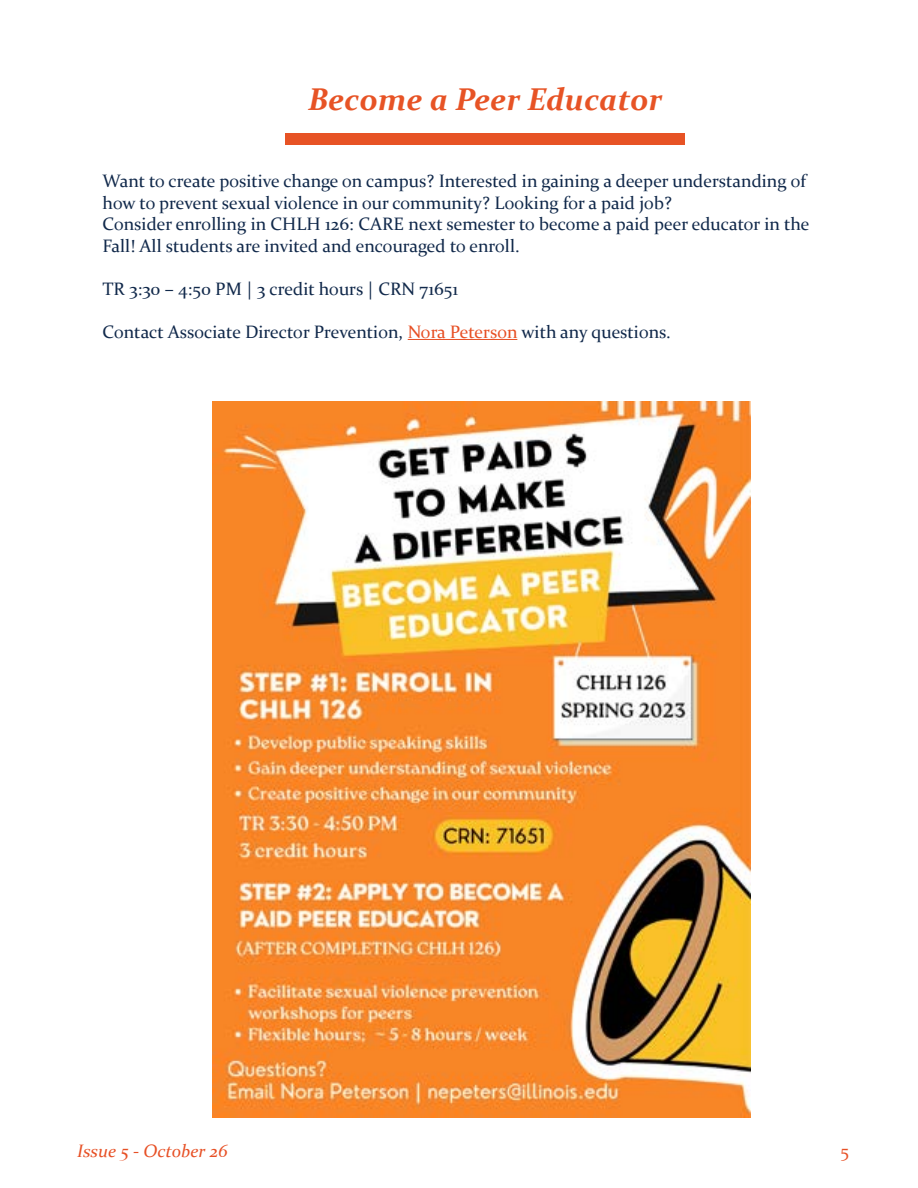
<style>
.page{position:relative;width:918px;height:1188px;background:#fff}
.page>*{position:absolute;margin:0;border:0;box-sizing:border-box;transform-origin:0 0}
.t1{font:italic 700 31.5px "Constantia";color:#e75325}
.t2{font:18px/21.6px "Constantia";color:#11294b}
.t3{font:italic 18px "Constantia";color:#e75025}
.t4{font:18px "Constantia";color:#e75025}
.s1{color:#e75025}
</style>
<div class="page">
<div style="left:285px;top:133px;width:400px;height:12px;background:#e75325"></div>
<hr style="left:408px;top:339px;width:109px;height:1px;background:#e75025">
<img style="left:213px;top:401px;width:537px;height:717px">
<h1 class="t1" style="left:308px;top:77px;width:356px">Become a Peer Educator</h1>
<p class="t2" style="left:103px;top:169px;width:708px">Want to create positive change on campus? Interested in gaining a deeper understanding of how to prevent sexual violence in our community? Looking for a paid job?<br>Consider enrolling in CHLH 126: CARE next semester to become a paid peer educator in the Fall! All students are invited and encouraged to enroll.</p>
<p class="t2" style="left:103px;top:277px;width:357px">TR 3:30 – 4:50 PM | 3 credit hours | CRN 71651</p>
<p class="t2" style="left:103px;top:320px;width:570px">Contact Associate Director Prevention, <span class="s1">Nora Peterson</span> with any questions.</p>
<p class="t3" style="left:77px;top:1138px;width:152px">Issue 5 - October 26</p>
<p class="t4" style="left:840px;top:1138px;width:10px">5</p>
</div>
